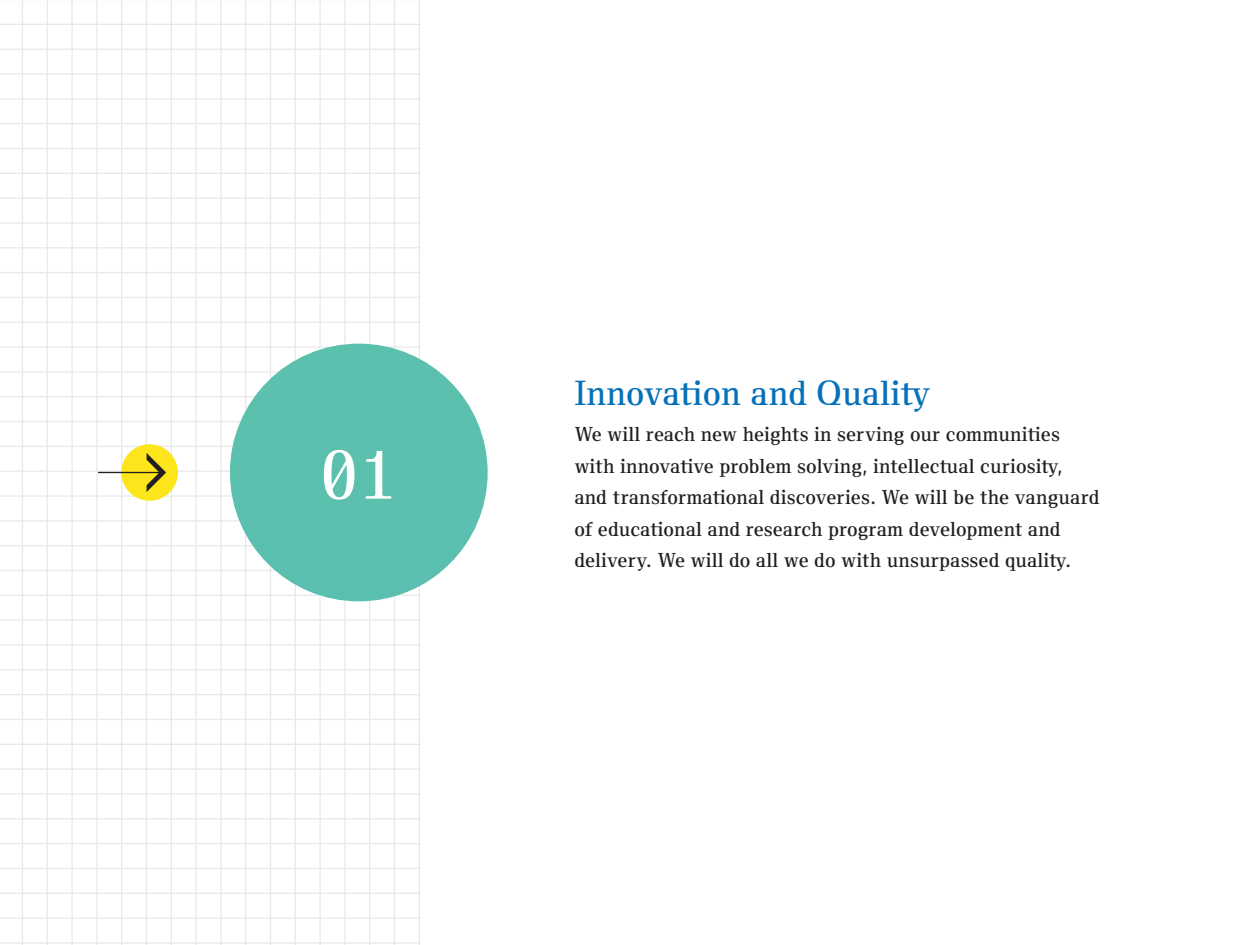
<style>
.page{position:relative;width:1260px;height:945px;background:#fff}
.page>*{position:absolute;margin:0;border:0;box-sizing:border-box;transform-origin:0 0}
.t1{font:65.45px "Fleya";color:#fff}
.t2{font:33.25px "Fleya";color:#0671ba}
.t3{font:19.25px/31.5px "Fleya";color:#231f20}
</style>
<div class="page">
<svg style="left:0;top:0;width:421px;height:945px"></svg>
<div style="left:230px;top:344px;width:258px;height:257px;background:#5cc0ae;border-radius:129px"></div>
<div style="left:121px;top:444px;width:57px;height:57px;background:#fce51b;border-radius:50%"></div>
<svg style="left:98px;top:453px;width:68px;height:39px"></svg>
<h1 class="t1" style="left:320px;top:433px;width:80px">01</h1>
<h2 class="t2" style="left:574px;top:371px;width:358px">Innovation and Quality</h2>
<p class="t3" style="left:574px;top:418px;width:527px">We will reach new heights in serving our communities with innovative problem solving, intellectual curiosity, and transformational discoveries. We will be the vanguard of educational and research program development and delivery. We will do all we do with unsurpassed quality.</p>
</div>
